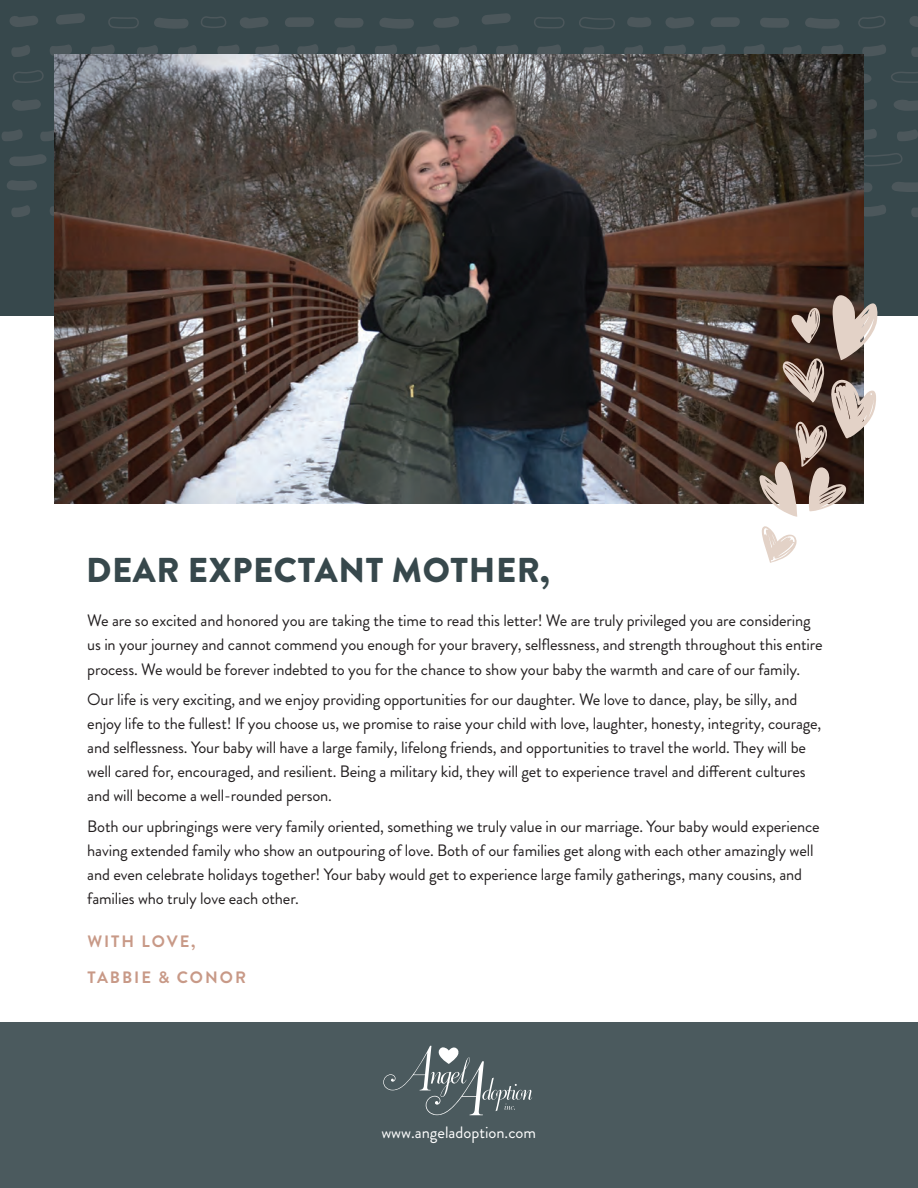
<style>
.page{position:relative;width:918px;height:1188px;background:#fff}
.page>*{position:absolute;margin:0;border:0;box-sizing:border-box;transform-origin:0 0}
.t1{font:900 34.5px "Brandon Grotesque";letter-spacing:.02em;color:#37484c}
.t2{font:16.5px/24px "Brandon Grotesque";letter-spacing:-.01em;color:#231f20}
.t3{font:700 16.5px/36px "Brandon Grotesque";letter-spacing:.12em;color:#c89987}
.t4{font:16.5px "Brandon Grotesque";color:#fff}
</style>
<div class="page">
<div style="left:0;top:0;width:918px;height:315px;background:#37484c"></div>
<div style="left:0;top:1022px;width:918px;height:166px;background:#4b5a5e"></div>
<svg style="left:383px;top:1046px;width:149px;height:69px"></svg>
<svg style="left:7px;top:180px;width:30px;height:11px"></svg>
<svg style="left:9px;top:154px;width:37px;height:12px"></svg>
<svg style="left:11px;top:205px;width:19px;height:12px"></svg>
<svg style="left:50px;top:206px;width:4px;height:10px"></svg>
<svg style="left:40px;top:130px;width:14px;height:11px"></svg>
<svg style="left:2px;top:129px;width:21px;height:12px"></svg>
<svg style="left:864px;top:153px;width:39px;height:13px"></svg>
<svg style="left:864px;top:205px;width:22px;height:12px"></svg>
<svg style="left:10px;top:13px;width:684px;height:98px"></svg>
<svg style="left:864px;top:129px;width:13px;height:11px"></svg>
<svg style="left:892px;top:182px;width:26px;height:10px"></svg>
<svg style="left:911px;top:208px;width:7px;height:9px"></svg>
<svg style="left:702px;top:16px;width:216px;height:95px"></svg>
<svg style="left:897px;top:129px;width:21px;height:12px"></svg>
<img style="left:54px;top:54px;width:810px;height:449px">
<svg style="left:761px;top:526px;width:36px;height:37px"></svg>
<svg style="left:756px;top:293px;width:123px;height:224px;background:#827168"></svg>
<h1 class="t1" style="left:86px;top:546px;width:465px">DEAR EXPECTANT MOTHER,</h1>
<p class="t2" style="left:87px;top:609px;width:737px">We are so excited and honored you are taking the time to read this letter! We are truly privileged you are considering us in your journey and cannot commend you enough for your bravery, selflessness, and strength throughout this entire process. We would be forever indebted to you for the chance to show your baby the warmth and care of our family.</p>
<p class="t2" style="left:87px;top:688px;width:736px">Our life is very exciting, and we enjoy providing opportunities for our daughter. We love to dance, play, be silly, and enjoy life to the fullest! If you choose us, we promise to raise your child with love, laughter, honesty, integrity, courage, and selflessness. Your baby will have a large family, lifelong friends, and opportunities to travel the world. They will be well cared for, encouraged, and resilient. Being a military kid, they will get to experience travel and different cultures and will become a well-rounded person.</p>
<p class="t2" style="left:87px;top:815px;width:734px">Both our upbringings were very family oriented, something we truly value in our marriage. Your baby would experience having extended family who show an outpouring of love. Both of our families get along with each other amazingly well and even celebrate holidays together! Your baby would get to experience large family gatherings, many cousins, and families who truly love each other.</p>
<p class="t3" style="left:87px;top:923px;width:160px">WITH LOVE,<br>TABBIE &amp; CONOR</p>
<p class="t4" style="left:381px;top:1121px;width:156px">www.angeladoption.com</p>
</div>
